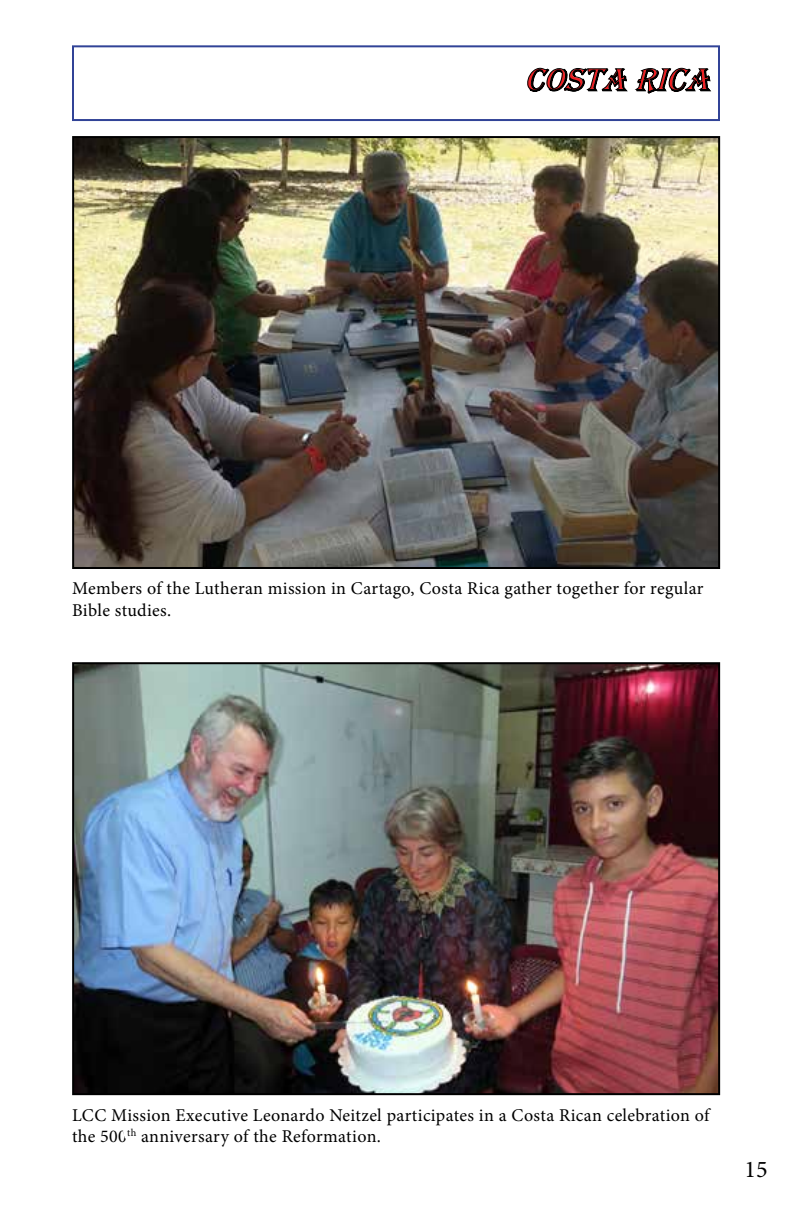
<style>
.page{position:relative;width:792px;height:1224px;background:#fff}
.page>*{position:absolute;margin:0;border:0;box-sizing:border-box;transform-origin:0 0}
.t1{font:italic 33px "Algerian";color:#ed2124}
.t2{font:24px "Minion Pro";color:#000}
.t3{font:18px/21.6px "Minion Pro";letter-spacing:.02em;color:#000}
</style>
<div class="page">
<img style="left:72px;top:45px;width:649px;height:1051px">
<div style="left:164px;top:610px;width:10px;height:10px;border:8px solid #fff;border-radius:50%"></div>
<img style="left:75px;top:139px;width:642px;height:427px">
<div style="left:72px;top:136px;width:648px;height:433px;border:2px solid #000"></div>
<h1 class="t1" style="left:524px;top:62px;width:168px">Costa Rica</h1>
<p class="t3" style="left:72px;top:578px;width:633px">Members of the Lutheran mission in Cartago, Costa Rica gather together for regular<br>Bible studies.</p>
<p class="t3" style="left:72px;top:1104px;width:639px">LCC Mission Executive Leonardo Neitzel participates in a Costa Rican celebration of the 500<sup>th</sup> anniversary of the Reformation.</p>
<h2 class="t2" style="left:744px;top:1153px;width:25px">15</h2>
</div>
